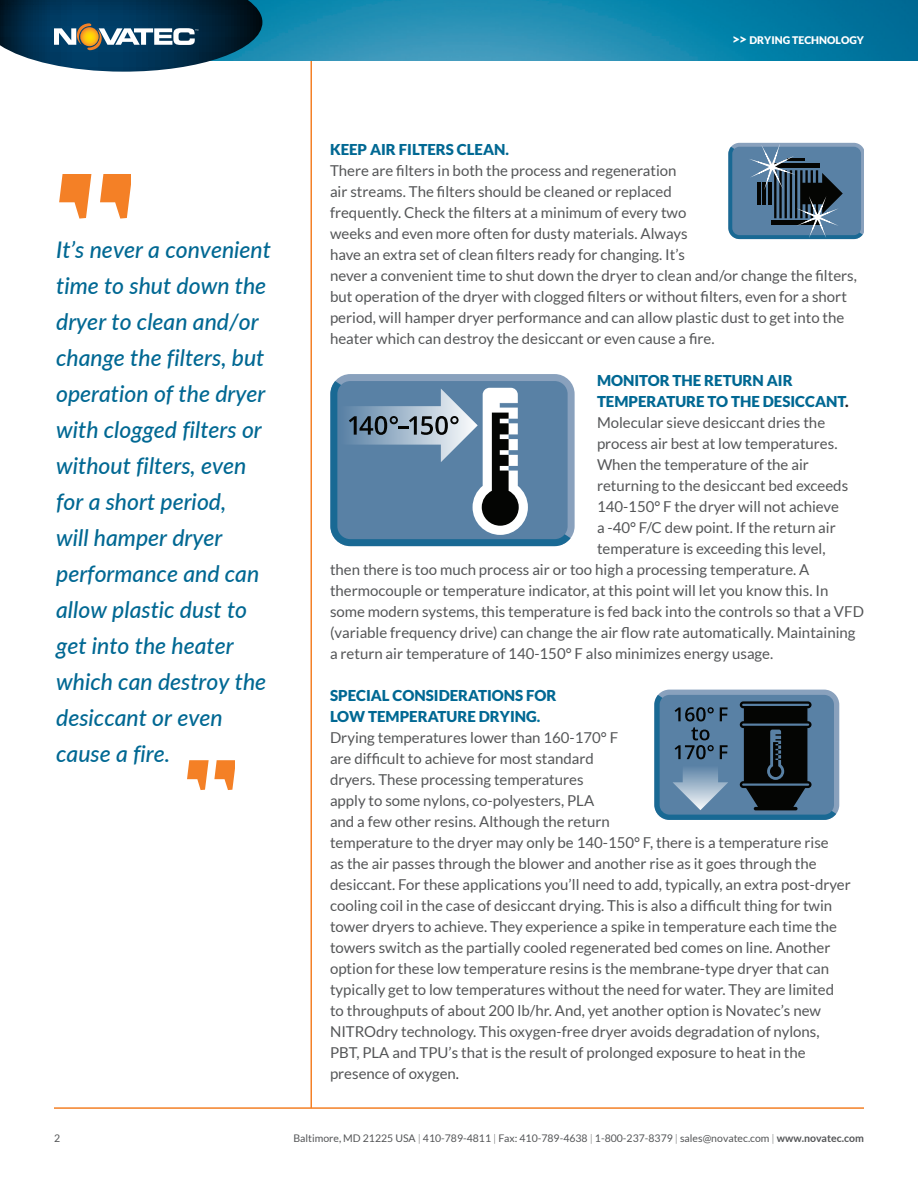
<style>
.page{position:relative;width:918px;height:1188px;background:#fff}
.page>*{position:absolute;margin:0;border:0;box-sizing:border-box;transform-origin:0 0}
.t1{font:285.6px "Air Americana";color:#f48026}
.t2{font:191.4px "Air Americana";color:#f48026}
.Styles_for_Word_RTF{font:italic 500 22.95px/36px "Lato";color:#006893}
.t3{font:15px/21px "Lato";color:#545557}
.t4{font:900 15px/21px "Lato";color:#006893}
.t5{font:10.5px "Lato";color:#545557}
.text{font:900 10.5px "Lato";color:#fff}
.s1{font-size:13.5px}
.s2{color:#231f20}
.s3{color:#00729c}
.s4{color:#3e3e3f}
.s5{font-weight:300}
.s6{font-weight:700}
</style>
<div class="page">
<div style="left:654px;top:690px;width:185px;height:130px;background:#89a1bd;border-radius:15px"></div>
<svg style="left:654px;top:695px;width:182px;height:125px;background:#416078"></svg>
<hr style="left:310px;top:54px;width:2px;height:1054px;background:#f48026">
<hr style="left:54px;top:1107px;width:810px;height:2px;background:#f48026">
<img style="left:262px;top:0;width:656px;height:61px">
<svg style="left:0;top:0;width:262px;height:72px;background:#2f556c"></svg>
<svg style="left:728px;top:143px;width:136px;height:96px;background:#4e6f8b"></svg>
<div style="left:330px;top:374px;width:245px;height:172px;background:#89a1bd;border-radius:20px"></div>
<svg style="left:330px;top:381px;width:241px;height:165px;background:#6688a4"></svg>
<p class="t1" style="left:38px;top:146px;width:95px">"</p>
<p class="Styles_for_Word_RTF" style="left:56px;top:231px;width:216px">It’s never a convenient time to shut down the dryer to clean and/or change the filters, but operation of the dryer with clogged filters or without filters, even for a short period,<br>will hamper dryer performance and can allow plastic dust to get into the heater which can destroy the desiccant or even cause a fire.</p>
<p class="t2" style="left:173px;top:741px;width:64px">"</p>
<p class="text" style="left:732px;top:34px;width:133px"><span class="s1">&gt;&gt;</span> DRYING TECHNOLOGY</p>
<p class="t4" style="left:330px;top:138px;width:180px">KEEP AIR FILTERS CLEAN.</p>
<p class="t3" style="left:330px;top:160px;width:529px">There are filters in both the process and regeneration<br>air streams. The filters should be cleaned or replaced<br>frequently. Check the filters at a minimum of every two<br>weeks and even more often for dusty materials. Always<br>have an extra set of clean filters ready for changing. It’s<br>never a convenient time to shut down the dryer to clean and/or change the filters, but operation of the dryer with clogged filters or without filters, even for a short period, will hamper dryer performance and can allow plastic dust to get into the heater which can destroy the desiccant or even cause a fire.</p>
<p class="t4" style="left:597px;top:369px;width:253px">MONITOR THE RETURN AIR<br>TEMPERATURE TO THE DESICCANT<span class="s2">.</span></p>
<p class="t3" style="left:597px;top:412px;width:230px">Molecular sieve desiccant dries the</p>
<p class="t3" style="left:597px;top:433px;width:242px">process air best at low temperatures.</p>
<p class="t3" style="left:597px;top:454px;width:213px">When the temperature of the air</p>
<p class="t3" style="left:597px;top:475px;width:253px">returning to the desiccant bed exceeds</p>
<p class="t3" style="left:597px;top:496px;width:243px">140-150° F the dryer will not achieve</p>
<p class="t3" style="left:597px;top:517px;width:240px">a -40° F/C dew point. If the return air</p>
<p class="t3" style="left:597px;top:538px;width:230px">temperature is exceeding this level,</p>
<p class="t3" style="left:330px;top:559px;width:481px">then there is too much process air or too high a processing temperature. A</p>
<p class="t3" style="left:330px;top:580px;width:500px">thermocouple or temperature indicator, at this point will let you know this. In</p>
<p class="t3" style="left:330px;top:601px;width:535px">some modern systems, this temperature is fed back into the controls so that a VFD</p>
<p class="t3" style="left:330px;top:622px;width:527px">(variable frequency drive) can change the air flow rate automatically. Maintaining</p>
<p class="t3" style="left:330px;top:643px;width:445px">a return air temperature of 140-150° F also minimizes energy usage.</p>
<p class="t4" style="left:330px;top:684px;width:228px">SPECIAL CONSIDERATIONS FOR<br>LOW TEMPERATURE DRYING<span class="s3">.</span></p>
<p class="t3" style="left:330px;top:727px;width:522px">Drying temperatures lower than 160-170° F<br>are difficult to achieve for most standard<br>dryers. These processing temperatures<br>apply to some nylons, co-polyesters, PLA<br>and a few other resins. Although the return<br>temperature to the dryer may only be 140-150° F, there is a temperature rise<br>as the air passes through the blower and another rise as it goes through the desiccant. For these applications you’ll need to add, typically, an extra post-dryer cooling coil in the case of desiccant drying. This is also a difficult thing for twin tower dryers to achieve. They experience a spike in temperature each time the towers switch as the partially cooled regenerated bed comes on line. Another option for these low temperature resins is the membrane-type dryer that can typically get to low temperatures without the need for water. They are limited to throughputs of about 200 lb/hr. And, yet another option is Novatec’s new NITROdry technology. This oxygen-free dryer avoids degradation of nylons, PBT, PLA and TPU’s that is the result of prolonged exposure to heat in the presence of oxygen<span class="s4">.</span></p>
<p class="t5" style="left:54px;top:1133px;width:8px">2</p>
<p class="t5" style="left:293px;top:1133px;width:572px">Baltimore, MD 21225 USA <span class="s5">|</span> 410-789-4811 <span class="s5">|</span> Fax: 410-789-4638 <span class="s5">|</span> 1-800-237-8379 <span class="s5">|</span> sales@novatec.com <span class="s5">|</span> <span class="s6">www.novatec.com</span></p>
</div>
